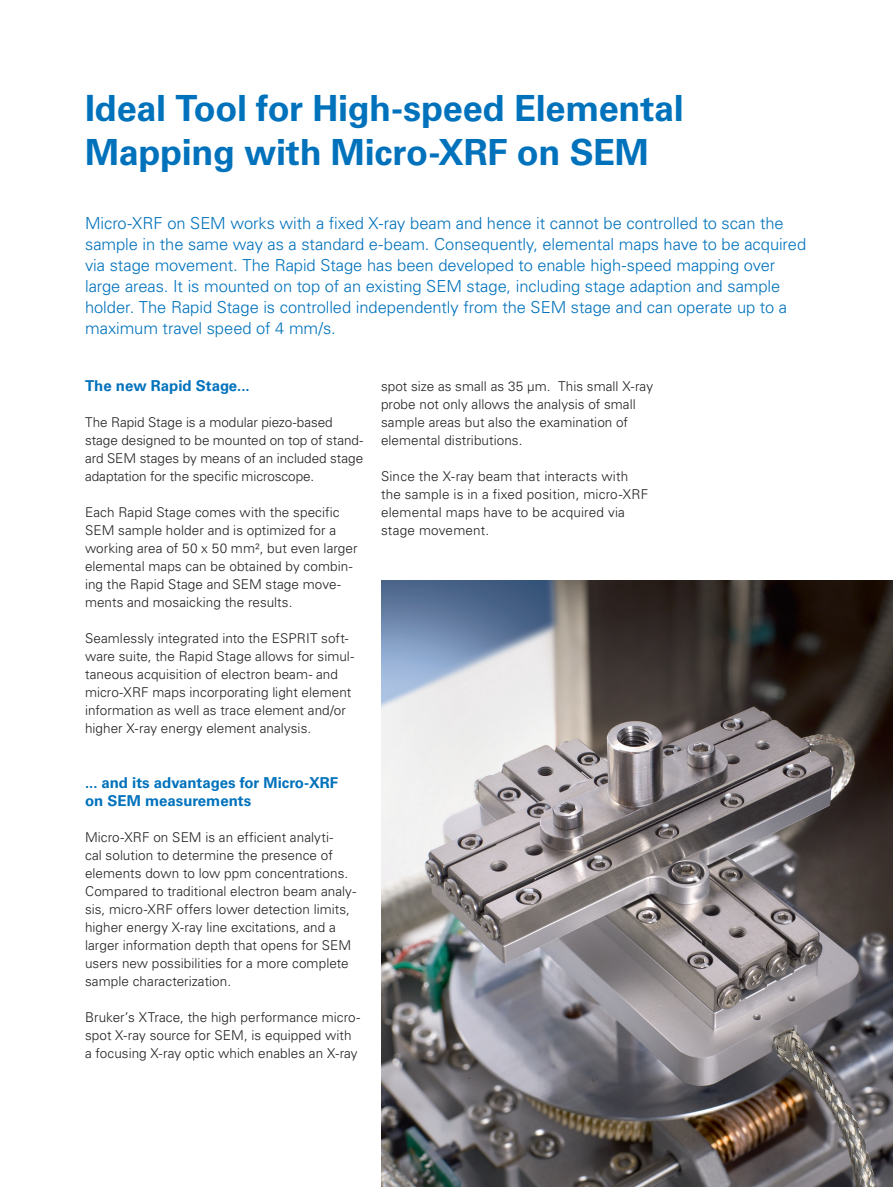
<style>
.page{position:relative;width:893px;height:1187px;background:#fff}
.page>*{position:absolute;margin:0;border:0;box-sizing:border-box;transform-origin:0 0}
.t1{font:700 36px/43.5px "Univers LT Std";letter-spacing:-.01em;color:#0072bc}
.t2{font:300 16.5px/21px "Univers LT Std";letter-spacing:-.005em;color:#0072bc}
.t3{font:700 15px/18px "Univers LT Std";color:#0072bc}
.t4{font:300 13.5px/18px "Univers LT Std";letter-spacing:.005em;color:#231f20}
</style>
<div class="page">
<img style="left:381px;top:580px;width:512px;height:606px">
<h1 class="t1" style="left:85px;top:87px;width:600px">Ideal Tool for High-speed Elemental<br>Mapping with Micro-XRF on SEM</h1>
<p class="t2" style="left:85px;top:213px;width:723px">Micro-XRF on SEM works with a fixed X-ray beam and hence it cannot be controlled to scan the sample in the same way as a standard e-beam. Consequently, elemental maps have to be acquired via stage movement. The Rapid Stage has been developed to enable high-speed mapping over large areas. It is mounted on top of an existing SEM stage, including stage adaption and sample holder. The Rapid Stage is controlled independently from the SEM stage and can operate up to a maximum travel speed of 4 mm/s.</p>
<p class="t3" style="left:85px;top:377px;width:166px">The new Rapid Stage...</p>
<p class="t4" style="left:85px;top:413px;width:280px">The Rapid Stage is a modular piezo-based stage designed to be mounted on top of stand&shy;ard SEM stages by means of an included stage adaptation for the specific microscope.</p>
<p class="t4" style="left:85px;top:503px;width:274px">Each Rapid Stage comes with the specific SEM sample holder and is optimized for a working area of 50 x 50 mm², but even larger elemental maps can be obtained by combin&shy;ing the Rapid Stage and SEM stage move&shy;ments and mosaicking the results.</p>
<p class="t4" style="left:85px;top:629px;width:271px">Seamlessly integrated into the ESPRIT soft&shy;ware suite, the Rapid Stage allows for simul&shy;taneous acquisition of electron beam- and micro-XRF maps incorporating light element information as well as trace element and/or higher X-ray energy element analysis.</p>
<p class="t3" style="left:85px;top:773px;width:255px">... and its advantages for Micro-XRF on SEM measurements</p>
<p class="t4" style="left:85px;top:827px;width:273px">Micro-XRF on SEM is an efficient analyti-<br>cal solution to determine the presence of elements down to low ppm concentrations.<br>Compared to traditional electron beam analy&shy;sis, micro-XRF offers lower detection limits, higher energy X-ray line excitations, and a larger information depth that opens for SEM users new possibilities for a more complete sample characterization.</p>
<p class="t4" style="left:85px;top:1007px;width:277px">Bruker’s XTrace, the high performance micro&shy;spot X-ray source for SEM, is equipped with a focusing X-ray optic which enables an X-ray</p>
<p class="t4" style="left:381px;top:377px;width:274px">spot size as small as 35 µm. This small X-ray probe not only allows the analysis of small sample areas but also the examination of elemental distributions.</p>
<p class="t4" style="left:381px;top:467px;width:269px">Since the X-ray beam that interacts with the sample is in a fixed position, micro-XRF elemental maps have to be acquired via stage movement.</p>
</div>
